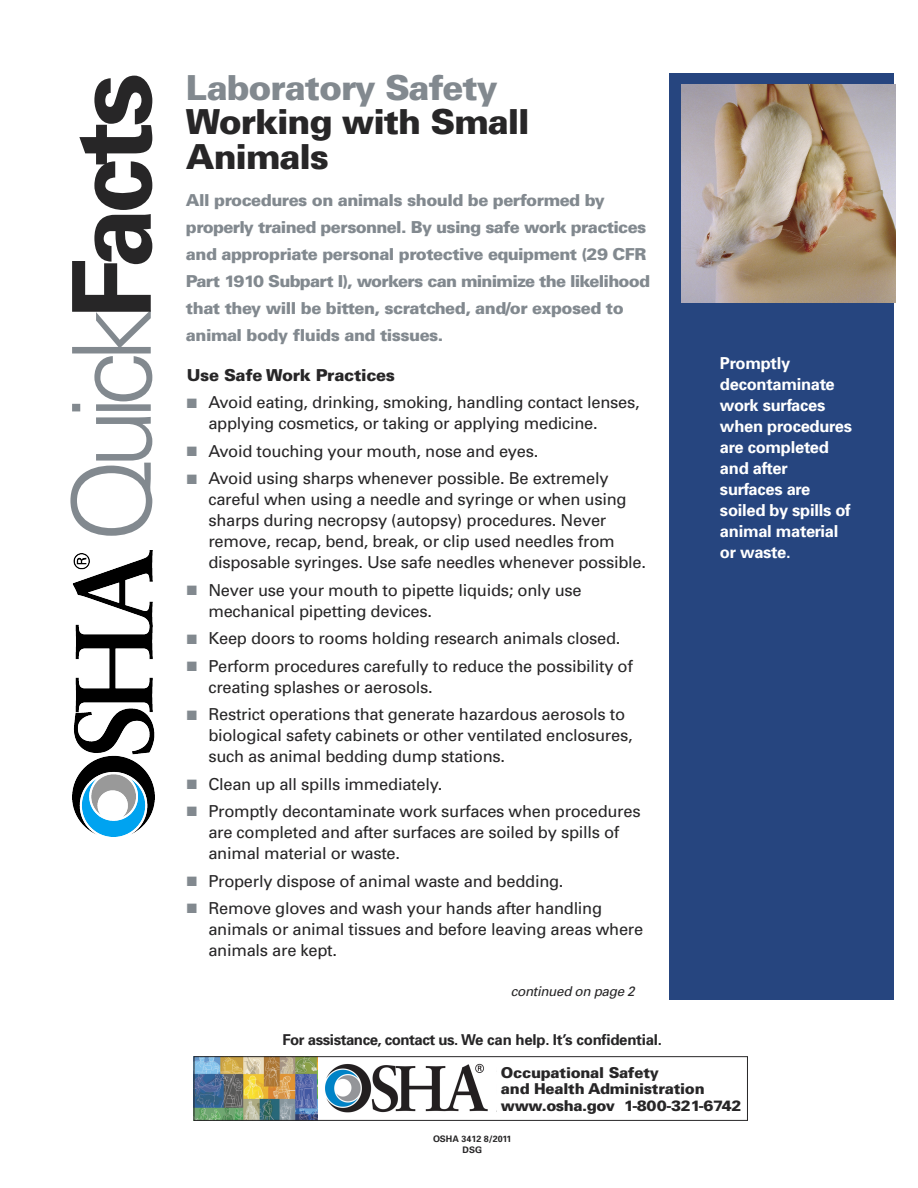
<style>
.page{position:relative;width:918px;height:1188px;background:#fff}
.page>*{position:absolute;margin:0;border:0;box-sizing:border-box;transform-origin:0 0}
.t1{font:300 108.9px "Univers";letter-spacing:-.1em;color:#82898f}
.t2{font:900 34.5px/34.5px "Univers";letter-spacing:-.03em;color:#272627}
.t3{font:900 34.5px "Univers";letter-spacing:-.03em;color:#82898f}
.t4{font:16.5px/21px "Univers";letter-spacing:-.015em;color:#272627}
.t5{font:900 16.5px/27px "Univers";letter-spacing:-.03em;color:#82898f}
.t6{font:700 16.5px/21px "Univers";letter-spacing:-.015em;color:#fff}
.t7{font:900 16.5px "Univers";letter-spacing:-.015em;color:#272627}
.t8{font:900 15px/16.5px "Univers";letter-spacing:-.015em;color:#272627}
.t9{font:700 15px "Univers";letter-spacing:-.03em;color:#272627}
.t10{font:italic 13.5px "Univers";letter-spacing:-.025em;color:#272627}
.t11{font:700 9px/10.8px "Univers";color:#272627;text-align:center}
.s1{font-weight:700;color:#272627}
.s2{color:#82898f}
</style>
<div class="page">
<img style="left:72px;top:550px;width:82px;height:286px">
<img style="left:325px;top:1064px;width:163px;height:48px">
<img style="left:196px;top:1058px;width:122px;height:61px">
<div style="left:194px;top:1056px;width:554px;height:65px;border:1px solid #272627"></div>
<div style="left:669px;top:73px;width:225px;height:927px;background:#26457f"></div>
<img style="left:681px;top:84px;width:215px;height:219px">
<h1 class="t1" style="left:47px;top:543px;width:471px;rotate:-90deg">Quick<span class="s1">Facts</span></h1>
<h2 class="t3" style="left:186px;top:66px;width:313px">Laboratory Safety</h2>
<h2 class="t2" style="left:186px;top:104px;width:345px">Working with Small<br>Animals</h2>
<p class="t5" style="left:186px;top:186px;width:466px">All procedures on animals should be performed by properly trained personnel. By using safe work practices and appropriate personal protective equipment (29 CFR Part 1910 Subpart I), workers can minimize the likelihood that they will be bitten, scratched, and/or exposed to animal body fluids and tissues.</p>
<p class="t7" style="left:187px;top:365px;width:210px">Use Safe Work Practices</p>
<p class="t4" style="left:208px;top:392px;width:433px;text-indent:-22px"><span class="s2">■</span> Avoid eating, drinking, smoking, handling contact lenses, applying cosmetics, or taking or applying medicine.</p>
<p class="t4" style="left:187px;top:440px;width:353px"><span class="s2">■</span> Avoid touching your mouth, nose and eyes.</p>
<p class="t4" style="left:208px;top:468px;width:439px;text-indent:-22px"><span class="s2">■</span> Avoid using sharps whenever possible. Be extremely careful when using a needle and syringe or when using sharps during necropsy (autopsy) procedures. Never remove, recap, bend, break, or clip used needles from disposable syringes. Use safe needles whenever possible.</p>
<p class="t4" style="left:208px;top:579px;width:375px;text-indent:-22px"><span class="s2">■</span> Never use your mouth to pipette liquids; only use mechanical pipetting devices.</p>
<p class="t4" style="left:187px;top:628px;width:435px"><span class="s2">■</span> Keep doors to rooms holding research animals closed.</p>
<p class="t4" style="left:208px;top:655px;width:426px;text-indent:-22px"><span class="s2">■</span> Perform procedures carefully to reduce the possibility of creating splashes or aerosols.</p>
<p class="t4" style="left:208px;top:704px;width:426px;text-indent:-22px"><span class="s2">■</span> Restrict operations that generate hazardous aerosols to biological safety cabinets or other ventilated enclosures, such as animal bedding dump stations.</p>
<p class="t4" style="left:187px;top:773px;width:257px"><span class="s2">■</span> Clean up all spills immediately.</p>
<p class="t4" style="left:208px;top:801px;width:434px;text-indent:-22px"><span class="s2">■</span> Promptly decontaminate work surfaces when procedures are completed and after surfaces are soiled by spills of animal material or waste.</p>
<p class="t4" style="left:187px;top:870px;width:378px"><span class="s2">■</span> Properly dispose of animal waste and bedding.</p>
<p class="t4" style="left:208px;top:898px;width:436px;text-indent:-22px"><span class="s2">■</span> Remove gloves and wash your hands after handling animals or animal tissues and before leaving areas where animals are kept.</p>
<p class="t10" style="left:511px;top:982px;width:125px">continued on page 2</p>
<p class="t9" style="left:283px;top:1030px;width:381px">For assistance, contact us. We can help. It’s confidential.</p>
<p class="t6" style="left:720px;top:352px;width:134px">Promptly decontaminate work surfaces when procedures are completed and after surfaces are soiled by spills of animal material or waste.</p>
<p class="t8" style="left:501px;top:1064px;width:242px">Occupational Safety<br>and Health Administration www.osha.gov 1-800-321-6742</p>
<p class="t11" style="left:433px;top:1133px;width:80px">OSHA 3412 8/2011<br>DSG</p>
</div>
